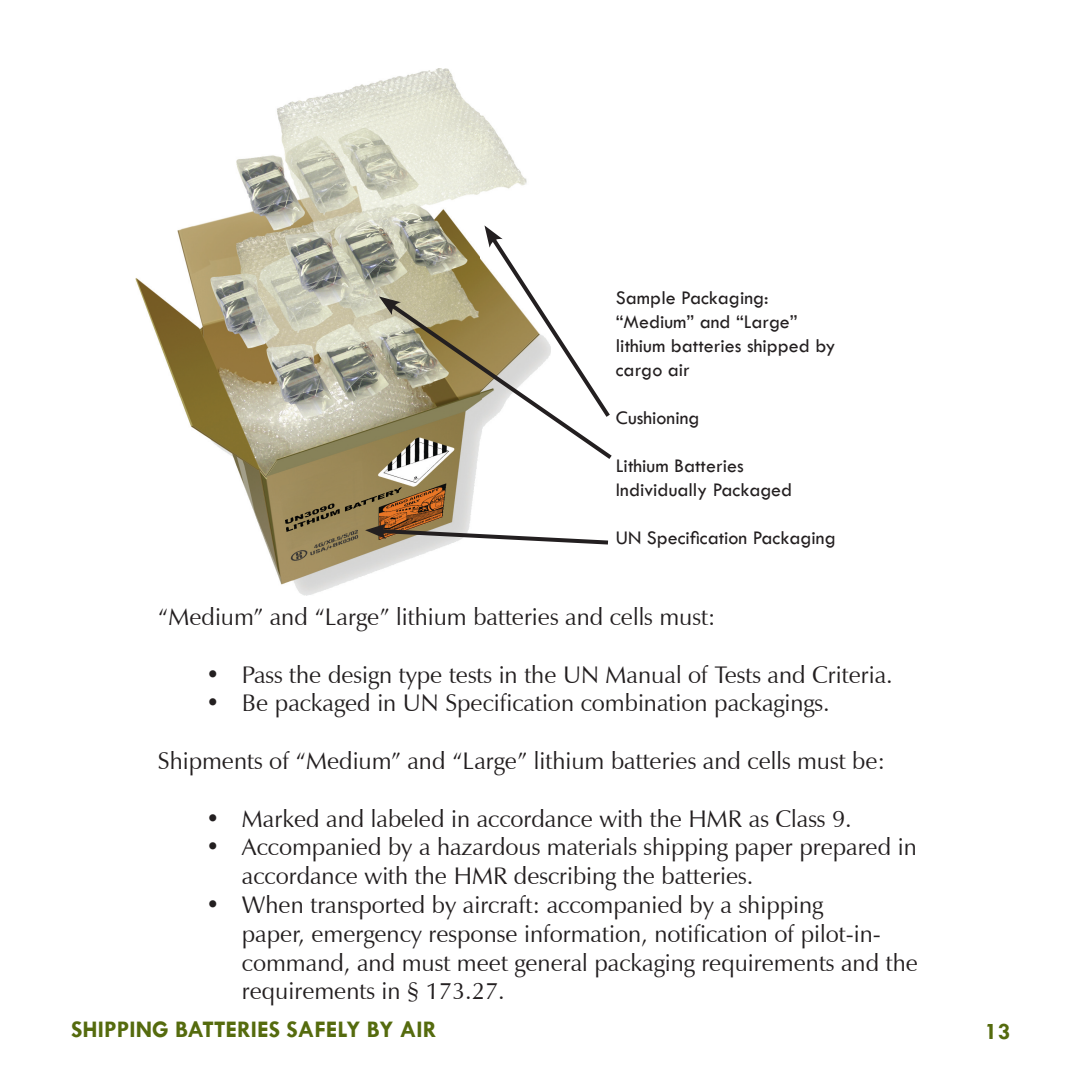
<style>
.page{position:relative;width:1079px;height:1079px;background:#fff}
.page>*{position:absolute;margin:0;border:0;box-sizing:border-box;transform-origin:0 0}
.t1{font:24px/28.8px "Zapf Humanist 601 BT";color:#231f20}
.t2{font:700 24px "Tw Cen";color:#556b0e}
.t3{font:20px/24px "Tw Cen";color:#231f20}
</style>
<div class="page">
<img style="left:135px;top:68px;width:392px;height:527px">
<svg style="left:365px;top:523px;width:244px;height:24px"></svg>
<svg style="left:379px;top:225px;width:233px;height:238px"></svg>
<p class="t3" style="left:616px;top:286px;width:221px">Sample Packaging: “Medium” and “Large” lithium batteries shipped by cargo air</p>
<p class="t3" style="left:616px;top:406px;width:85px">Cushioning</p>
<p class="t3" style="left:616px;top:454px;width:178px">Lithium Batteries<br>Individually Packaged</p>
<p class="t3" style="left:616px;top:526px;width:221px">UN Specification Packaging</p>
<p class="t1" style="left:158px;top:602px;width:559px">“Medium” and “Large” lithium batteries and cells must:</p>
<p class="t1" style="left:242px;top:660px;width:652px">Pass the design type tests in the UN Manual of Tests and Criteria.<br>Be packaged in UN Specification combination packagings.</p>
<p class="t1" style="left:158px;top:746px;width:729px">Shipments of “Medium” and “Large” lithium batteries and cells must be:</p>
<p class="t1" style="left:242px;top:804px;width:678px">Marked and labeled in accordance with the HMR as Class 9.<br>Accompanied by a hazardous materials shipping paper prepared in accordance with the HMR describing the batteries.<br>When transported by aircraft: accompanied by a shipping<br>paper, emergency response information, notification of pilot-in&shy;command, and must meet general packaging requirements and the requirements in § 173.27.</p>
<p class="t1" style="left:206px;top:660px;width:16px">• •</p>
<p class="t1" style="left:206px;top:804px;width:16px">• •</p>
<p class="t1" style="left:206px;top:890px;width:16px">•</p>
<p class="t2" style="left:71px;top:1015px;width:367px">SHIPPING BATTERIES SAFELY BY AIR</p>
</div>
